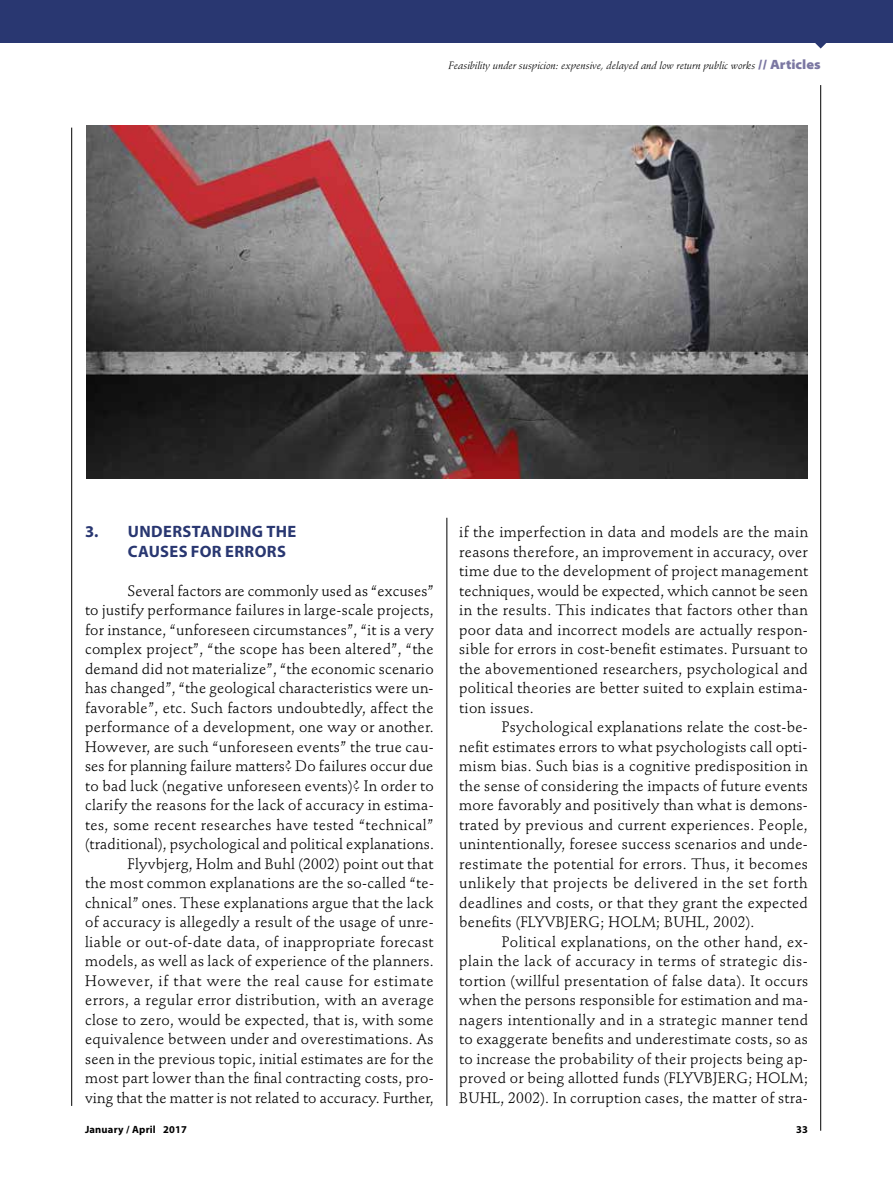
<style>
.page{position:relative;width:893px;height:1191px;background:#fff}
.page>*{position:absolute;margin:0;border:0;box-sizing:border-box;transform-origin:0 0}
.t1{font:700 16.5px/19.5px "Myriad Pro";letter-spacing:.025em;color:#293771}
.t2{font:15px/19.5px "Stempel Schneidler Std";letter-spacing:.02em;color:#000;text-align:justify}
.t3{font:italic 10.5px "Stempel Schneidler Std";color:#000}
.t4{font:700 10.5px "Myriad Pro";letter-spacing:.02em;color:#000}
.s1{font-family:"Myriad Pro";font-weight:900;font-style:normal;font-stretch:semi-expanded;font-size:13.5px;color:#7b77a2}
</style>
<div class="page">
<svg style="left:815px;top:43px;width:11px;height:6px"></svg>
<div style="left:0;top:0;width:893px;height:43px;background:#293771"></div>
<hr style="left:820px;top:85px;width:1px;height:1045px;background:#000">
<hr style="left:71px;top:128px;width:1px;height:978px;background:#000">
<hr style="left:446px;top:518px;width:1px;height:588px;background:#000">
<img style="left:86px;top:126px;width:722px;height:353px">
<p class="t3" style="left:448px;top:59px;width:374px">Feasibility under suspicion: expensive, delayed and low return public works <span class="s1">// Articles</span></p>
<p class="t1" style="left:128px;top:521px;width:170px;text-indent:-43px">3. UNDERSTANDING THE<br>CAUSES FOR ERRORS</p>
<p class="t2" style="left:85px;top:581px;width:350px;text-align:right">Several factors are commonly used as “excuses”<br>to justify performance failures in large-scale projects, for instance, “unforeseen circumstances”, “it is a very complex project”, “the scope has been altered”, “the demand did not materialize”, “the economic scenario has changed”, “the geological characteristics were un&shy;favorable”, etc. Such factors undoubtedly, affect the performance of a development, one way or another.<br>However, are such “unforeseen events” the true cau&shy;ses for planning failure matters? Do failures occur due to bad luck (negative unforeseen events)? In order to clarify the reasons for the lack of accuracy in estima&shy;tes, some recent researches have tested “technical” (traditional), psychological and political explanations.<br>Flyvbjerg, Holm and Buhl (2002) point out that<br>the most common explanations are the so-called “te&shy;chnical” ones. These explanations argue that the lack of accuracy is allegedly a result of the usage of unre&shy;liable or out-of-date data, of inappropriate forecast models, as well as lack of experience of the planners.<br>However, if that were the real cause for estimate errors, a regular error distribution, with an average close to zero, would be expected, that is, with some equivalence between under and overestimations. As seen in the previous topic, initial estimates are for the most part lower than the final contracting costs, pro&shy;ving that the matter is not related to accuracy. Further,</p>
<p class="t2" style="left:459px;top:522px;width:350px">if the imperfection in data and models are the main reasons therefore, an improvement in accuracy, over time due to the development of project management techniques, would be expected, which cannot be seen in the results. This indicates that factors other than poor data and incorrect models are actually respon&shy;sible for errors in cost-benefit estimates. Pursuant to the abovementioned researchers, psychological and political theories are better suited to explain estima&shy;tion issues.</p>
<p class="t2" style="left:459px;top:717px;width:350px;text-indent:43px">Psychological explanations relate the cost-be&shy;nefit estimates errors to what psychologists call opti&shy;mism bias. Such bias is a cognitive predisposition in the sense of considering the impacts of future events more favorably and positively than what is demons&shy;trated by previous and current experiences. People, unintentionally, foresee success scenarios and unde&shy;restimate the potential for errors. Thus, it becomes unlikely that projects be delivered in the set forth deadlines and costs, or that they grant the expected benefits (FLYVBJERG; HOLM; BUHL, 2002).</p>
<p class="t2" style="left:459px;top:932px;width:350px;text-indent:43px">Political explanations, on the other hand, ex&shy;plain the lack of accuracy in terms of strategic dis&shy;tortion (willful presentation of false data). It occurs when the persons responsible for estimation and ma&shy;nagers intentionally and in a strategic manner tend to exaggerate benefits and underestimate costs, so as to increase the probability of their projects being ap&shy;proved or being allotted funds (FLYVBJERG; HOLM; BUHL, 2002). In corruption cases, the matter of stra-</p>
<p class="t4" style="left:85px;top:1122px;width:103px">January / April 2017</p>
<p class="t4" style="left:796px;top:1122px;width:13px">33</p>
</div>
